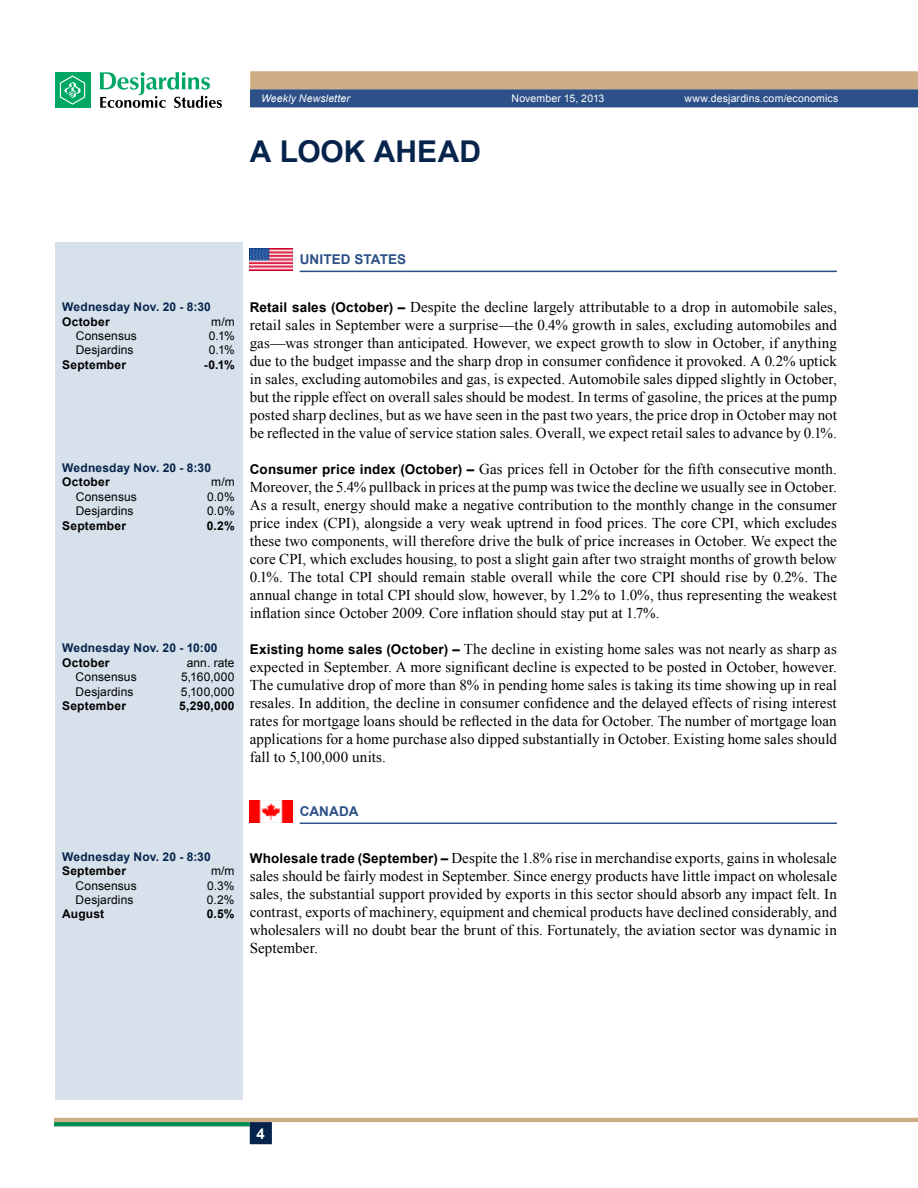
<style>
.page{position:relative;width:918px;height:1188px;background:#fff}
.page>*{position:absolute;margin:0;border:0;box-sizing:border-box;transform-origin:0 0}
.t1{font:700 30px "Arial";color:#05234b}
.t2{font:15px/18px "Times New Roman";letter-spacing:.005em;color:#000;text-align:justify}
.t3{font:700 15px "Arial";color:#fff}
.t4{font:700 13.5px "Arial";letter-spacing:.01em;color:#2d5088}
.t5{font:12px "Arial";letter-spacing:.01em;color:#000}
.t6{font:700 12px "Arial";letter-spacing:.02em;color:#000}
.t7{font:700 12px "Arial";letter-spacing:.015em;color:#05234b}
.t8{font:10.5px "Arial";letter-spacing:.015em;color:#fff}
.t9{font:italic 10.5px "Arial";letter-spacing:.01em;color:#fff}
.s1{font-family:"Arial";font-weight:700;font-size:13.5px}
</style>
<div class="page">
<hr style="left:54px;top:1118px;width:864px;height:4px;background:#cdae84">
<svg style="left:54px;top:1122px;width:196px;height:4px"></svg>
<div style="left:250px;top:1122px;width:22px;height:22px;background:#05234b;border:2px solid #05234b"></div>
<svg style="left:250px;top:71px;width:668px;height:36px;background:#7f8087"></svg>
<div style="left:55px;top:72px;width:35px;height:36px;background:#00a664"></div>
<svg style="left:60px;top:75px;width:25px;height:30px"></svg>
<svg style="left:100px;top:72px;width:122px;height:36px"></svg>
<hr style="left:300px;top:271px;width:537px;height:1px;background:#2d5088">
<img style="left:250px;top:249px;width:43px;height:21px">
<hr style="left:300px;top:823px;width:537px;height:1px;background:#2d5088">
<img style="left:250px;top:801px;width:43px;height:21px">
<div style="left:55px;top:242px;width:187px;height:858px;background:#d7e1eb"></div>
<p class="t9" style="left:261px;top:92px;width:91px">Weekly Newsletter</p>
<p class="t8" style="left:512px;top:92px;width:94px">November 15, 2013</p>
<p class="t8" style="left:684px;top:92px;width:156px">www.desjardins.com/economics</p>
<h1 class="t1" style="left:250px;top:132px;width:210px">A look ah ead</h1>
<p class="t7" style="left:62px;top:299px;width:150px">Wednesday Nov. 20 - 8:30</p>
<p class="t6" style="left:62px;top:313px;width:49px">October</p>
<p class="t5" style="left:211px;top:313px;width:25px">m/m</p>
<p class="t5" style="left:76px;top:328px;width:63px">Consensus</p>
<p class="t5" style="left:209px;top:328px;width:27px">0.1%</p>
<p class="t5" style="left:76px;top:342px;width:59px">Desjardins</p>
<p class="t5" style="left:209px;top:342px;width:27px">0.1%</p>
<p class="t6" style="left:62px;top:357px;width:66px">September</p>
<p class="t6" style="left:204px;top:357px;width:32px">-0.1%</p>
<p class="t7" style="left:62px;top:460px;width:150px">Wednesday Nov. 20 - 8:30</p>
<p class="t6" style="left:62px;top:474px;width:49px">October</p>
<p class="t5" style="left:211px;top:474px;width:25px">m/m</p>
<p class="t5" style="left:76px;top:489px;width:63px">Consensus</p>
<p class="t5" style="left:207px;top:489px;width:29px">0.0%</p>
<p class="t5" style="left:76px;top:503px;width:59px">Desjardins</p>
<p class="t5" style="left:207px;top:503px;width:29px">0.0%</p>
<p class="t6" style="left:62px;top:518px;width:66px">September</p>
<p class="t6" style="left:207px;top:518px;width:29px">0.2%</p>
<p class="t7" style="left:62px;top:640px;width:157px">Wednesday Nov. 20 - 10:00</p>
<p class="t6" style="left:62px;top:655px;width:49px">October</p>
<p class="t5" style="left:187px;top:655px;width:49px">ann. rate</p>
<p class="t5" style="left:76px;top:669px;width:63px">Consensus</p>
<p class="t5" style="left:181px;top:669px;width:55px">5,160,000</p>
<p class="t5" style="left:76px;top:684px;width:59px">Desjardins</p>
<p class="t5" style="left:181px;top:684px;width:55px">5,100,000</p>
<p class="t6" style="left:62px;top:698px;width:66px">September</p>
<p class="t6" style="left:179px;top:698px;width:57px">5,290,000</p>
<p class="t4" style="left:300px;top:250px;width:107px">Un ited States</p>
<p class="t2" style="left:250px;top:297px;width:589px"><span class="s1">Retail sales (October) –</span> Despite the decline largely attributable to a drop in automobile sales, retail sales in September were a surprise—the 0.4% growth in sales, excluding automobiles and gas—was stronger than anticipated. However, we expect growth to slow in October, if anything due to the budget impasse and the sharp drop in consumer confidence it provoked. A 0.2% uptick in sales, excluding automobiles and gas, is expected. Automobile sales dipped slightly in October, but the ripple effect on overall sales should be modest. In terms of gasoline, the prices at the pump posted sharp declines, but as we have seen in the past two years, the price drop in October may not be reflected in the value of service station sales. Overall, we expect retail sales to advance by 0.1%.</p>
<p class="t2" style="left:250px;top:459px;width:589px"><span class="s1">Consumer price index (October) –</span> Gas prices fell in October for the fifth consecutive month.<br>Moreover, the 5.4% pullback in prices at the pump was twice the decline we usually see in October.<br>As a result, energy should make a negative contribution to the monthly change in the consumer price index (CPI), alongside a very weak uptrend in food prices. The core CPI, which excludes these two components, will therefore drive the bulk of price increases in October. We expect the core CPI, which excludes housing, to post a slight gain after two straight months of growth below 0.1%. The total CPI should remain stable overall while the core CPI should rise by 0.2%. The annual change in total CPI should slow, however, by 1.2% to 1.0%, thus representing the weakest inflation since October 2009. Core inflation should stay put at 1.7%.</p>
<p class="t2" style="left:250px;top:639px;width:589px"><span class="s1">Existing home sales (October) –</span> The decline in existing home sales was not nearly as sharp as expected in September. A more significant decline is expected to be posted in October, however.<br>The cumulative drop of more than 8% in pending home sales is taking its time showing up in real resales. In addition, the decline in consumer confidence and the delayed effects of rising interest rates for mortgage loans should be reflected in the data for October. The number of mortgage loan applications for a home purchase also dipped substantially in October. Existing home sales should fall to 5,100,000 units.</p>
<p class="t7" style="left:62px;top:849px;width:150px">Wednesday Nov. 20 - 8:30</p>
<p class="t6" style="left:62px;top:863px;width:66px">September</p>
<p class="t5" style="left:211px;top:863px;width:25px">m/m</p>
<p class="t5" style="left:76px;top:878px;width:63px">Consensus</p>
<p class="t5" style="left:207px;top:878px;width:29px">0.3%</p>
<p class="t5" style="left:76px;top:892px;width:59px">Desjardins</p>
<p class="t5" style="left:207px;top:892px;width:29px">0.2%</p>
<p class="t6" style="left:62px;top:906px;width:44px">August</p>
<p class="t6" style="left:207px;top:906px;width:29px">0.5%</p>
<p class="t4" style="left:300px;top:802px;width:21px">Canada</p>
<p class="t2" style="left:250px;top:849px;width:589px"><span class="s1">Wholesale trade (September) –</span> Despite the 1.8% rise in merchandise exports, gains in wholesale sales should be fairly modest in September. Since energy products have little impact on wholesale sales, the substantial support provided by exports in this sector should absorb any impact felt. In contrast, exports of machinery, equipment and chemical products have declined considerably, and wholesalers will no doubt bear the brunt of this. Fortunately, the aviation sector was dynamic in September.</p>
<p class="t3" style="left:257px;top:1124px;width:10px">4</p>
</div>
